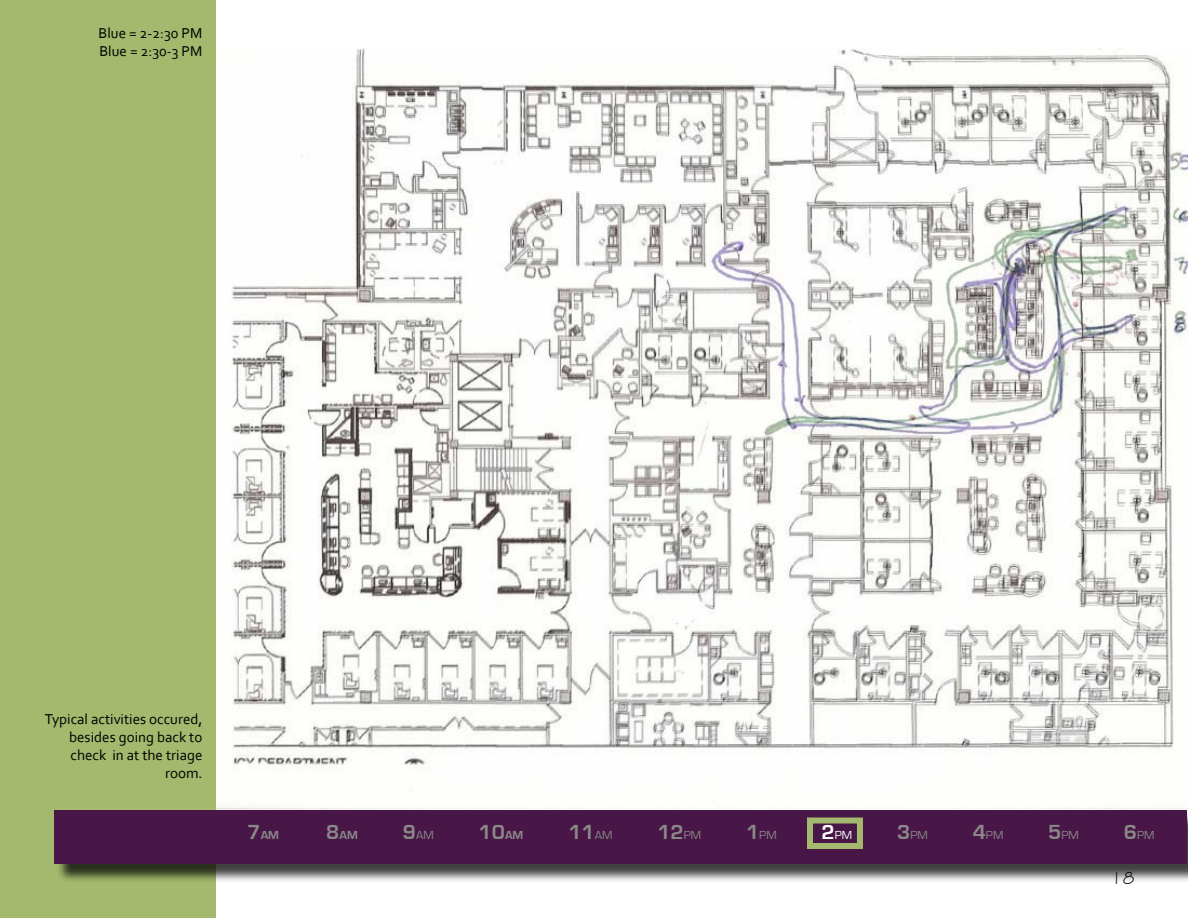
<style>
.page{position:relative;width:1188px;height:918px;background:#fff}
.page>*{position:absolute;margin:0;border:0;box-sizing:border-box;transform-origin:0 0}
.t1{font:700 21px "Eurostile";color:#8b8989}
.t2{font:18px "Stylus BT";color:#000}
.t3{font:15px/18px "Corbel";color:#000}
.t4{font:12px "Eurostile";color:#8b8989}
.t5{font:700 12px "Eurostile";color:#8b8989}
.t6{font:12px "Eurostile";color:#fff}
.s1{font-size:21px}
.s2{font-weight:700;font-size:21px}
.s3{font-size:12px}
.s4{font-weight:400;font-size:12px}
</style>
<div class="page">
<div style="left:0;top:0;width:216px;height:918px;background:#a4b96d"></div>
<div style="left:56px;top:812px;width:1132px;height:71px;background:#000;opacity:.75"></div>
<div style="left:54px;top:810px;width:1132px;height:54px;background:#481747"></div>
<div style="left:807px;top:818px;width:56px;height:31px;border:6px solid #a4b96d"></div>
<img style="left:216px;top:56px;width:972px;height:754px">
<p class="t3" style="left:99px;top:24px;width:105px">Blue = 2-2:30 PM<br>Blue = 2:30-3 PM</p>
<p class="t3" style="left:45px;top:709px;width:159px;text-align:right">Typical activities occured, besides going back to check in at the triage room.</p>
<p class="t5" style="left:248px;top:829px;width:33px"><span class="s1">7</span>AM</p>
<p class="t5" style="left:326px;top:829px;width:33px"><span class="s1">8</span>AM</p>
<p class="t4" style="left:403px;top:829px;width:32px"><span class="s2">9</span>AM</p>
<h1 class="t1" style="left:479px;top:821px;width:46px">10<span class="s3">AM</span></h1>
<h1 class="t1" style="left:568px;top:821px;width:45px">11<span class="s4">AM</span></h1>
<h1 class="t1" style="left:657px;top:821px;width:45px">12<span class="s4">PM</span></h1>
<p class="t4" style="left:746px;top:829px;width:32px"><span class="s2">1</span>PM</p>
<p class="t6" style="left:822px;top:829px;width:32px"><span class="s2">2</span>PM</p>
<p class="t4" style="left:897px;top:829px;width:32px"><span class="s2">3</span>PM</p>
<p class="t4" style="left:973px;top:829px;width:32px"><span class="s2">4</span>PM</p>
<p class="t4" style="left:1048px;top:829px;width:32px"><span class="s2">5</span>PM</p>
<p class="t4" style="left:1124px;top:829px;width:32px"><span class="s2">6</span>PM</p>
<p class="t2" style="left:1111px;top:868px;width:25px">18</p>
</div>
